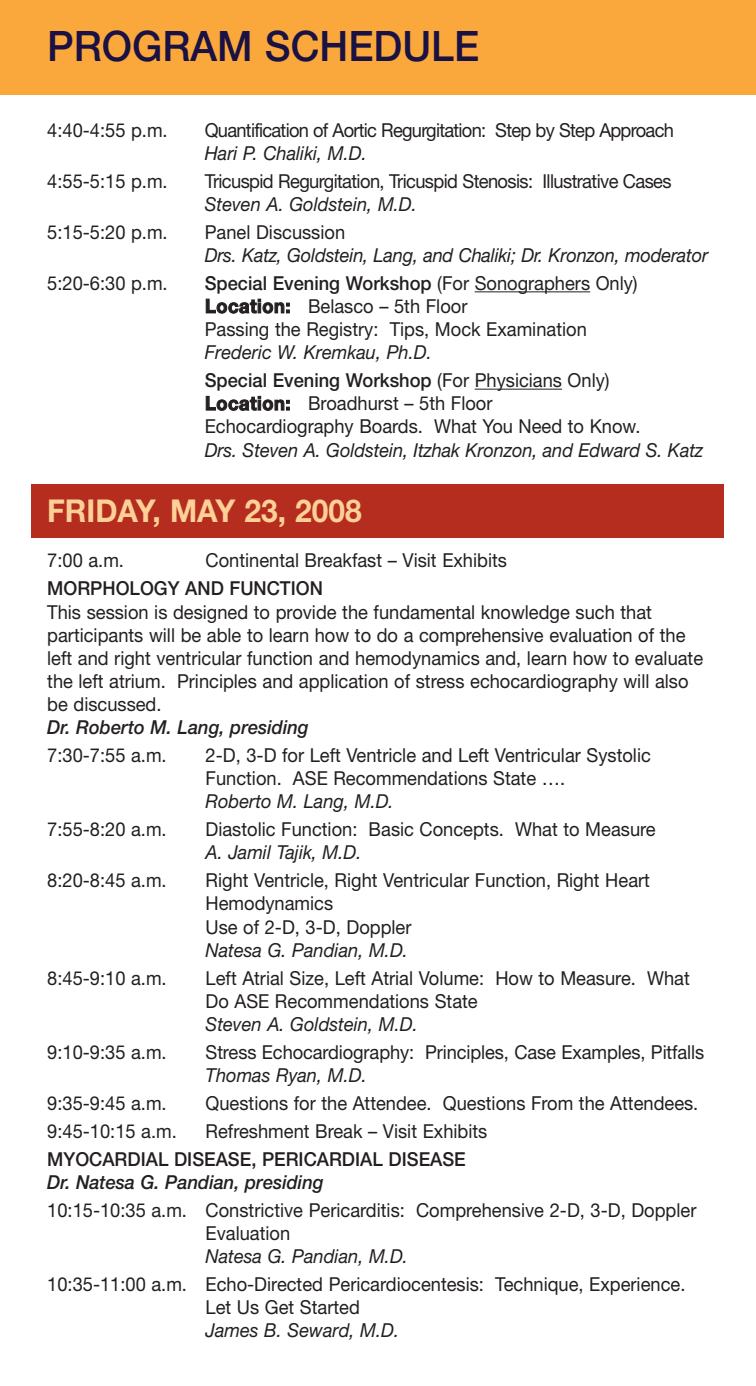
<style>
.page{position:relative;width:756px;height:1386px;background:#fff}
.page>*{position:absolute;margin:0;border:0;box-sizing:border-box;transform-origin:0 0}
.t1{font:500 42px "Helvetica Neue LT Std";color:#1a1144;scale:.95 1}
.t2{font:700 31.5px "Helvetica Neue LT Std";color:#fdd098;scale:.95 1}
.t3{font:19.25px/23.1px "Helvetica Neue LT Std";color:#231f20;scale:.95 1}
.t4{font:italic 19.25px/28px "Helvetica Neue LT Std";color:#231f20;scale:.95 1}
.t5{font:19.25px "Helvetica Neue LT Std";letter-spacing:-.035em;color:#231f20;scale:.95 1}
.t6{font:500 19.25px "Helvetica Neue LT Std";color:#231f20;scale:.95 1}
.t7{font:19.25px "Helvetica Neue LT Std";letter-spacing:-.04em;color:#231f20;scale:.95 1}
.t8{font:italic 500 19.25px "Helvetica Neue LT Std";color:#231f20;scale:.95 1}
.s1{font-weight:500}
.s2{font-weight:700}
.s3{font-weight:500;font-style:normal}
.s4{font-style:normal}
</style>
<div class="page">
<div style="left:32px;top:484px;width:692px;height:54px;background:#b42d1f"></div>
<hr style="left:475px;top:291px;width:115px;height:1px;background:#231f20">
<hr style="left:475px;top:389px;width:87px;height:1px;background:#231f20">
<div style="left:0;top:0;width:756px;height:94px;background:#faa83b"></div>
<h1 class="t1" style="left:47px;top:31px;width:456px">PROGRAM SCHEDULE</h1>
<p class="t3" style="left:47px;top:120px;width:128px">4:40-4:55 p.m.</p>
<p class="t7" style="left:205px;top:123px;width:495px">Quantification of Aortic Regurgitation: Step by Step Approach</p>
<p class="t4" style="left:205px;top:141px;width:172px">Hari P. Chaliki, M.D.</p>
<p class="t3" style="left:47px;top:171px;width:128px">4:55-5:15 p.m.</p>
<p class="t5" style="left:205px;top:174px;width:493px">Tricuspid Regurgitation, Tricuspid Stenosis: Illustrative Cases</p>
<p class="t4" style="left:205px;top:192px;width:225px">Steven A. Goldstein, M.D.</p>
<p class="t3" style="left:47px;top:222px;width:128px">5:15-5:20 p.m.</p>
<p class="t3" style="left:205px;top:222px;width:149px">Panel Discussion</p>
<p class="t4" style="left:205px;top:243px;width:531px">Drs. Katz, Goldstein, Lang, and Chaliki; Dr. Kronzon, moderator</p>
<p class="t3" style="left:47px;top:273px;width:128px">5:20-6:30 p.m.</p>
<p class="t3" style="left:205px;top:273px;width:457px"><span class="s1">Special Evening Workshop</span> (For Sonographers Only)<br><span class="s2">Location:</span> Belasco – 5th Floor<br>Passing the Registry: Tips, Mock Examination</p>
<p class="t4" style="left:205px;top:340px;width:428px">Frederic W. Kremkau, Ph.D.<br><span class="s3">Special Evening Workshop</span> <span class="s4">(For Physicians Only)</span></p>
<p class="t3" style="left:205px;top:394px;width:460px"><span class="s2">Location:</span> Broadhurst – 5th Floor<br>Echocardiography Boards. What You Need to Know.</p>
<p class="t4" style="left:205px;top:438px;width:526px">Drs. Steven A. Goldstein, Itzhak Kronzon, and Edward S. Katz</p>
<h2 class="t2" style="left:47px;top:499px;width:333px">FRIDAY, MAY 23, 2008</h2>
<p class="t3" style="left:47px;top:551px;width:82px">7:00 a.m.</p>
<p class="t3" style="left:206px;top:551px;width:319px">Continental Breakfast – Visit Exhibits</p>
<p class="t6" style="left:47px;top:582px;width:292px">MORPHOLOGY AND FUNCTION</p>
<p class="t3" style="left:47px;top:602px;width:692px">This session is designed to provide the fundamental knowledge such that participants will be able to learn how to do a comprehensive evaluation of the left and right ventricular function and hemodynamics and, learn how to evaluate the left atrium. Principles and application of stress echocardiography will also be discussed.</p>
<p class="t8" style="left:47px;top:720px;width:277px">Dr. Roberto M. Lang, presiding</p>
<p class="t3" style="left:47px;top:746px;width:127px">7:30-7:55 a.m.</p>
<p class="t3" style="left:206px;top:746px;width:470px">2-D, 3-D for Left Ventricle and Left Ventricular Systolic<br>Function. ASE Recommendations State ….</p>
<p class="t4" style="left:206px;top:789px;width:200px">Roberto M. Lang, M.D.</p>
<p class="t3" style="left:47px;top:820px;width:127px">7:55-8:20 a.m.</p>
<p class="t3" style="left:206px;top:820px;width:475px">Diastolic Function: Basic Concepts. What to Measure</p>
<p class="t4" style="left:206px;top:840px;width:166px">A. Jamil Tajik, M.D.</p>
<p class="t3" style="left:47px;top:871px;width:127px">8:20-8:45 a.m.</p>
<p class="t3" style="left:206px;top:871px;width:469px">Right Ventricle, Right Ventricular Function, Right Heart<br>Hemodynamics<br>Use of 2-D, 3-D, Doppler</p>
<p class="t4" style="left:206px;top:938px;width:215px">Natesa G. Pandian, M.D.</p>
<p class="t3" style="left:47px;top:968px;width:127px">8:45-9:10 a.m.</p>
<p class="t3" style="left:206px;top:968px;width:511px">Left Atrial Size, Left Atrial Volume: How to Measure. What<br>Do ASE Recommendations State</p>
<p class="t4" style="left:206px;top:1012px;width:225px">Steven A. Goldstein, M.D.</p>
<p class="t3" style="left:47px;top:1042px;width:127px">9:10-9:35 a.m.</p>
<p class="t3" style="left:206px;top:1042px;width:527px">Stress Echocardiography: Principles, Case Examples, Pitfalls</p>
<p class="t4" style="left:206px;top:1063px;width:171px">Thomas Ryan, M.D.</p>
<p class="t3" style="left:47px;top:1093px;width:127px">9:35-9:45 a.m.</p>
<p class="t3" style="left:206px;top:1093px;width:520px">Questions for the Attendee. Questions From the Attendees.</p>
<p class="t3" style="left:47px;top:1121px;width:138px">9:45-10:15 a.m.</p>
<p class="t3" style="left:206px;top:1121px;width:298px">Refreshment Break – Visit Exhibits</p>
<p class="t6" style="left:47px;top:1152px;width:442px">MYOCARDIAL DISEASE, PERICARDIAL DISEASE</p>
<p class="t8" style="left:47px;top:1175px;width:292px">Dr. Natesa G. Pandian, presiding</p>
<p class="t3" style="left:206px;top:1201px;width:518px;text-indent:-158px">10:15-10:35 a.m. Constrictive Pericarditis: Comprehensive 2-D, 3-D, Doppler<br>Evaluation</p>
<p class="t4" style="left:206px;top:1244px;width:215px">Natesa G. Pandian, M.D.</p>
<p class="t3" style="left:206px;top:1275px;width:507px;text-indent:-158px">10:35-11:00 a.m. Echo-Directed Pericardiocentesis: Technique, Experience.<br>Let Us Get Started</p>
<p class="t4" style="left:206px;top:1318px;width:205px">James B. Seward, M.D.</p>
</div>
